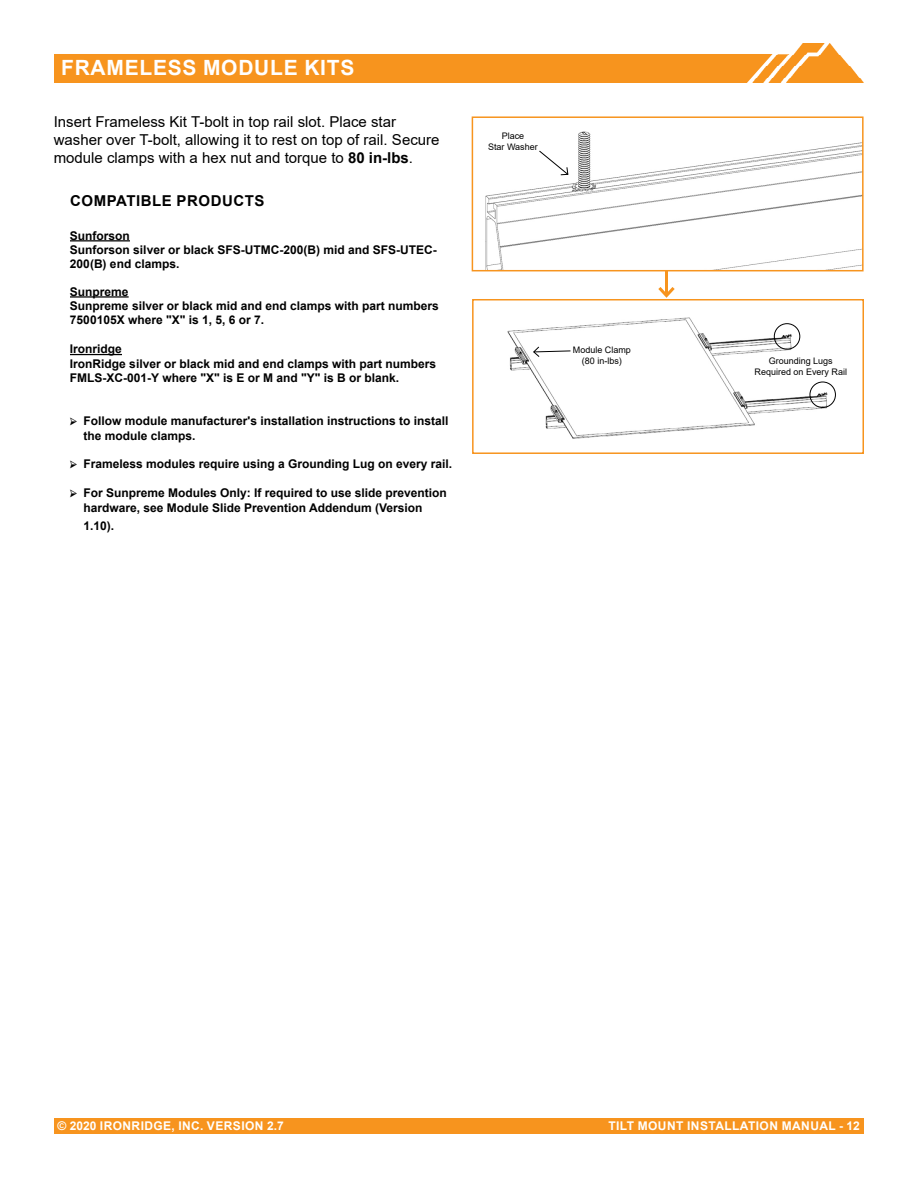
<style>
.page{position:relative;width:918px;height:1188px;background:#fff}
.page>*{position:absolute;margin:0;border:0;box-sizing:border-box;transform-origin:0 0}
.t1{font:700 21px "Arial";letter-spacing:.035em;color:#fff}
.t2{font:15px/18px "Arial";color:#000}
.t3{font:700 15px "Arial";letter-spacing:.035em;color:#000}
.t4{font:700 12px/14.4px "Arial";color:#000}
.t5{font:700 12px "Arial";letter-spacing:.035em;color:#fff}
.t6{font:9px/10.8px "Arial";color:#000;text-align:center}
.s1{font-weight:700}
.s2{font-family:"Minion Pro";font-size:13.5px}
</style>
<div class="page">
<img style="left:773px;top:44px;width:91px;height:39px">
<div style="left:472px;top:1118px;width:392px;height:16px;background:#f7941e"></div>
<div style="left:54px;top:1118px;width:441px;height:16px;background:#f7941e"></div>
<div style="left:54px;top:54px;width:719px;height:29px;background:#f7941e"></div>
<img style="left:485px;top:131px;width:376px;height:137px">
<div style="left:472px;top:116px;width:392px;height:155px;border:2px solid #f7941e"></div>
<svg style="left:538px;top:150px;width:31px;height:26px"></svg>
<img style="left:507px;top:317px;width:329px;height:122px">
<div style="left:472px;top:299px;width:392px;height:155px;border:2px solid #f7941e"></div>
<hr style="left:665px;top:271px;width:3px;height:25px;background:#f7941e">
<svg style="left:655px;top:287px;width:23px;height:13px"></svg>
<svg style="left:533px;top:346px;width:38px;height:12px"></svg>
<div style="left:774px;top:323px;width:26px;height:27px;border:1px solid #000;border-radius:50%"></div>
<div style="left:810px;top:382px;width:26px;height:26px;border:1px solid #000;border-radius:50%"></div>
<hr style="left:70px;top:240px;width:60px;height:1px;background:#000">
<hr style="left:70px;top:296px;width:59px;height:2px;background:#000">
<hr style="left:70px;top:354px;width:52px;height:1px;background:#000">
<h1 class="t1" style="left:61px;top:53px;width:295px">FRAMELESS MODULE KITS</h1>
<p class="t2" style="left:54px;top:113px;width:387px">Insert Frameless Kit T-bolt in top rail slot. Place star washer over T-bolt, allowing it to rest on top of rail. Secure module clamps with a hex nut and torque to <span class="s1">80 in-lbs</span>.</p>
<p class="t3" style="left:70px;top:190px;width:196px">COMPATIBLE PRODUCTS</p>
<p class="t4" style="left:70px;top:228px;width:368px">Sunforson<br>Sunforson silver or black SFS-UTMC-200(B) mid and SFS-UTEC-<br>200(B) end clamps.</p>
<p class="t4" style="left:70px;top:284px;width:370px">Sunpreme<br>Sunpreme silver or black mid and end clamps with part numbers<br>7500105X where "X" is 1, 5, 6 or 7.</p>
<p class="t4" style="left:70px;top:342px;width:368px">Ironridge<br>IronRidge silver or black mid and end clamps with part numbers<br>FMLS-XC-001-Y where "X" is E or M and "Y" is B or blank.</p>
<p class="t4" style="left:83px;top:414px;width:366px;text-indent:-14px"><span class="s2">➢</span> Follow module manufacturer's installation instructions to install the module clamps.</p>
<p class="t4" style="left:70px;top:457px;width:384px"><span class="s2">➢</span> Frameless modules require using a Grounding Lug on every rail.</p>
<p class="t4" style="left:83px;top:486px;width:365px;text-indent:-14px"><span class="s2">➢</span> For Sunpreme Modules Only: If required to use slide prevention hardware, see Module Slide Prevention Addendum (Version</p>
<p class="t4" style="left:83px;top:518px;width:32px">1.10).</p>
<p class="t6" style="left:488px;top:130px;width:51px">Place<br>Star Washer</p>
<p class="t6" style="left:573px;top:345px;width:60px">Module Clamp (80 in-lbs)</p>
<p class="t6" style="left:755px;top:355px;width:94px">Grounding Lugs<br>Required on Every Rail</p>
<p class="t5" style="left:58px;top:1117px;width:228px">© 2020 IRONRIDGE, INC. VERSION 2.7</p>
<p class="t5" style="left:608px;top:1117px;width:253px">TILT MOUNT INSTALLATION MANUAL - 12</p>
</div>
